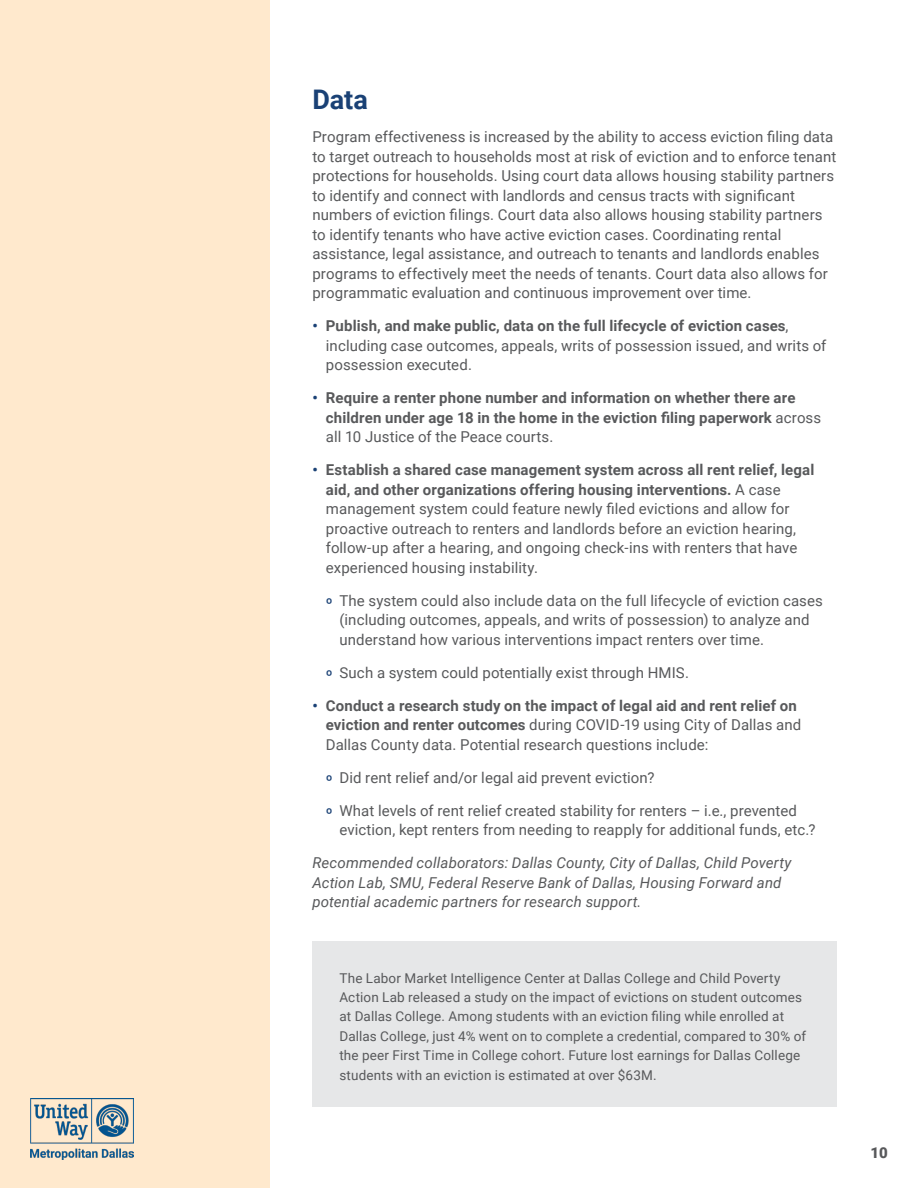
<style>
.page{position:relative;width:918px;height:1188px;background:#fff}
.page>*{position:absolute;margin:0;border:0;box-sizing:border-box;transform-origin:0 0}
.t1{font:700 27px "Roboto";color:#1a4175}
.t2{font:15px/19.5px "Roboto";letter-spacing:.005em;color:#58595b}
.t3{font:italic 15px/19.5px "Roboto";letter-spacing:.01em;color:#58595b}
.t4{font:700 15px/19.5px "Roboto";letter-spacing:.01em;color:#58595b}
.t5{font:900 15px "Roboto";color:#58595b}
.t6{font:13.5px/19.5px "Roboto";letter-spacing:.01em;color:#58595b}
.s1{font-weight:700;color:#1a4175}
.s2{font-weight:700}
.s3{color:#1a4175}
.s4{font-weight:400}
.s5{font-weight:900;color:#1a4175}
</style>
<div class="page">
<div style="left:0;top:0;width:270px;height:1188px;background:#ffe9cd"></div>
<img style="left:30px;top:1098px;width:104px;height:61px">
<div style="left:312px;top:941px;width:525px;height:166px;background:#e6e7e8"></div>
<h1 class="t1" style="left:312px;top:81px;width:57px">Data</h1>
<p class="t2" style="left:312px;top:127px;width:526px">Program effectiveness is increased by the ability to access eviction filing data to target outreach to households most at risk of eviction and to enforce tenant protections for households. Using court data allows housing stability partners to identify and connect with landlords and census tracts with significant numbers of eviction filings. Court data also allows housing stability partners to identify tenants who have active eviction cases. Coordinating rental assistance, legal assistance, and outreach to tenants and landlords enables programs to effectively meet the needs of tenants. Court data also allows for programmatic evaluation and continuous improvement over time.</p>
<p class="t2" style="left:326px;top:316px;width:502px;text-indent:-14px"><span class="s1">•</span> <span class="s2">Publish, and make public, data on the full lifecycle of eviction cases</span>, including case outcomes, appeals, writs of possession issued, and writs of possession executed.</p>
<p class="t4" style="left:326px;top:388px;width:497px;text-indent:-14px"><span class="s3">•</span> Require a renter phone number and information on whether there are children under age 18 in the home in the eviction filing paperwork <span class="s4">across all 10 Justice of the Peace courts.</span></p>
<p class="t2" style="left:326px;top:460px;width:490px;text-indent:-14px"><span class="s1">•</span> <span class="s2">Establish a shared case management system across all rent relief, legal aid, and other organizations offering housing interventions.</span> A case management system could feature newly filed evictions and allow for proactive outreach to renters and landlords before an eviction hearing, follow-up after a hearing, and ongoing check-ins with renters that have experienced housing instability.</p>
<p class="t2" style="left:339px;top:590px;width:485px;text-indent:-14px"><span class="s5">º</span> The system could also include data on the full lifecycle of eviction cases (including outcomes, appeals, and writs of possession) to analyze and understand how various interventions impact renters over time.</p>
<p class="t2" style="left:326px;top:662px;width:365px"><span class="s5">º</span> Such a system could potentially exist through HMIS.</p>
<p class="t2" style="left:326px;top:695px;width:477px;text-indent:-14px"><span class="s1">•</span> <span class="s2">Conduct a research study on the impact of legal aid and rent relief on eviction and renter outcomes</span> during COVID-19 using City of Dallas and<br>Dallas County data. Potential research questions include:</p>
<p class="t2" style="left:326px;top:767px;width:330px"><span class="s5">º</span> Did rent relief and/or legal aid prevent eviction?</p>
<p class="t2" style="left:339px;top:800px;width:478px;text-indent:-14px"><span class="s5">º</span> What levels of rent relief created stability for renters – i.e., prevented eviction, kept renters from needing to reapply for additional funds, etc.?</p>
<p class="t3" style="left:312px;top:853px;width:481px">Recommended collaborators: Dallas County, City of Dallas, Child Poverty<br>Action Lab, SMU, Federal Reserve Bank of Dallas, Housing Forward and potential academic partners for research support.</p>
<p class="t6" style="left:339px;top:967px;width:468px">The Labor Market Intelligence Center at Dallas College and Child Poverty Action Lab released a study on the impact of evictions on student outcomes at Dallas College. Among students with an eviction filing while enrolled at Dallas College, just 4% went on to complete a credential, compared to 30% of the peer First Time in College cohort. Future lost earnings for Dallas College students with an eviction is estimated at over $63M.</p>
<p class="t5" style="left:871px;top:1142px;width:19px">10</p>
</div>
